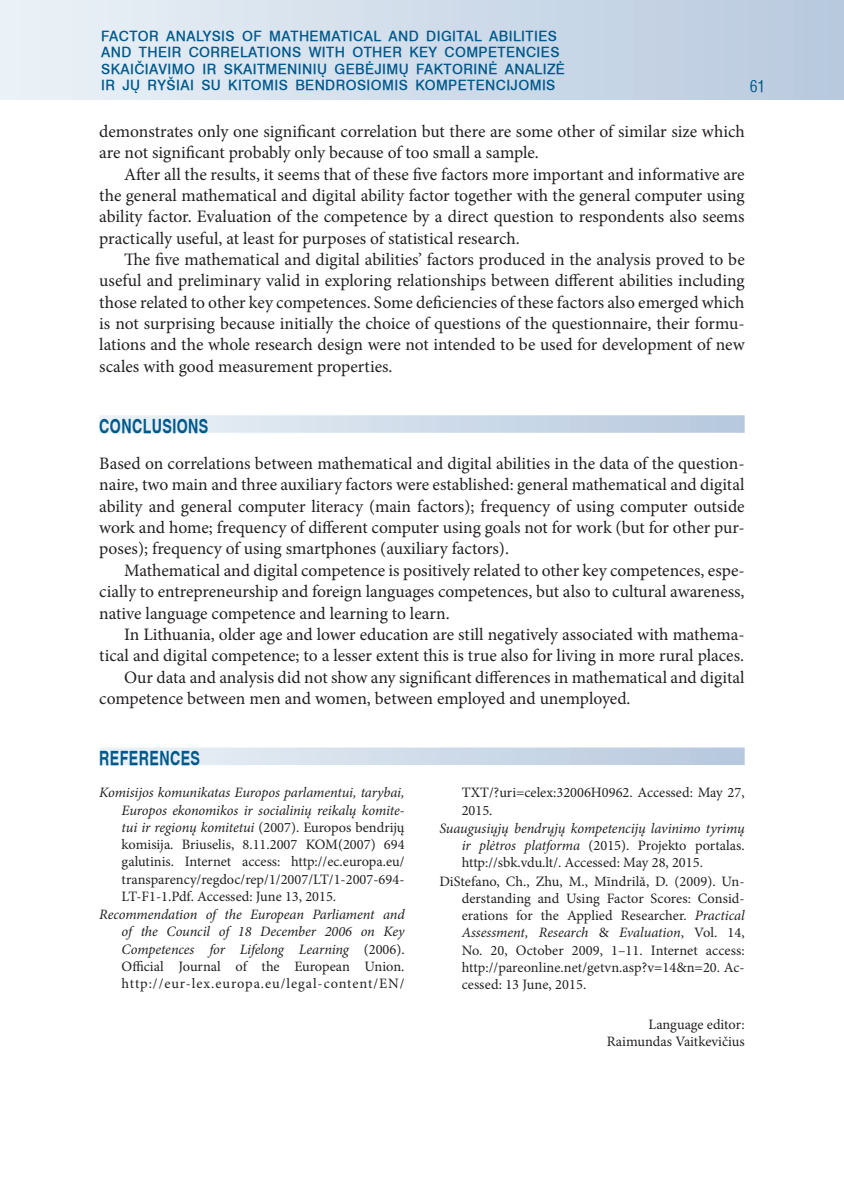
<style>
.page{position:relative;width:844px;height:1191px;background:#fff}
.page>*{position:absolute;margin:0;border:0;box-sizing:border-box;transform-origin:0 0}
.t1{font:700 condensed 19.25px "Helvetica LT";letter-spacing:.025em;color:#00598b;scale:.9 1}
.t2{font:17.5px/21.3px "Minion Pro";color:#231f20;text-align:justify}
.t3{font:condensed 15.75px "Helvetica LT";color:#00598b}
.t4{font:14.35px/17.2px "Minion Pro";color:#231f20;text-align:justify}
.t5{font:italic 14.35px/17.2px "Minion Pro";letter-spacing:-.005em;color:#231f20;text-align:justify}
.t6{font:500 14px/16.1px "Helvetica LT";letter-spacing:.03em;color:#00598b}
.s1{font-style:italic}
.s2{font-style:normal}
</style>
<div class="page">
<div style="left:0;top:0;width:843px;height:100px;background:linear-gradient(to right,#ebf2f7,#b8c9de)"></div>
<hr style="left:0;top:0;width:1px;height:100px;background:#ebf2f7">
<div style="left:99px;top:415px;width:645px;height:18px;background:linear-gradient(to right,#ebf2f7,#b6c8dd)"></div>
<div style="left:99px;top:747px;width:645px;height:18px;background:linear-gradient(to right,#ebf2f7,#b6c8dd)"></div>
<p class="t6" style="left:101px;top:28px;width:465px">FACTOR ANALYSIS OF MATHEMATICAL AND DIGITAL ABILITIES AND THEIR CORRELATIONS WITH OTHER KEY COMPETENCIES SKAIČIAVIMO IR SKAITMENINIŲ GEBĖJIMŲ FAKTORINĖ ANALIZĖ IR JŲ RYŠIAI SU KITOMIS BEN</p>
<p class="t6" style="left:325px;top:76px;width:50px">DROSIOMI</p>
<p class="t6" style="left:399px;top:76px;width:157px">S KOMPETENCIJOMIS</p>
<p class="t2" style="left:99px;top:121px;width:646px">demonstrates only one significant correlation but there are some other of similar size which are not significant probably only because of too small a sample.</p>
<p class="t2" style="left:99px;top:163px;width:646px;text-indent:25px">After all the results, it seems that of these five factors more important and informative are the general mathematical and digital ability factor together with the general computer using ability factor. Evaluation of the competence by a direct question to respondents also seems practically useful, at least for purposes of statistical research.</p>
<p class="t2" style="left:99px;top:249px;width:646px;text-indent:25px">The five mathematical and digital abilities’ factors produced in the analysis proved to be useful and preliminary valid in exploring relationships between different abilities including those related to other key competences. Some deficiencies of these factors also emerged which is not surprising because initially the choice of questions of the questionnaire, their formu&shy;lations and the whole research design were not intended to be used for development of new scales with good measurement properties.</p>
<p class="t3" style="left:749px;top:76px;width:17px">61</p>
<p class="t1" style="left:99px;top:413px;width:123px">CONCLUSIONS</p>
<p class="t2" style="left:99px;top:453px;width:646px">Based on correlations between mathematical and digital abilities in the data of the question&shy;naire, two main and three auxiliary factors were established: general mathematical and digital ability and general computer literacy (main factors); frequency of using computer outside work and home; frequency of different computer using goals not for work (but for other pur&shy;poses); frequency of using smartphones (auxiliary factors).</p>
<p class="t2" style="left:99px;top:559px;width:646px;text-indent:25px">Mathematical and digital competence is positively related to other key competences, espe&shy;cially to entrepreneurship and foreign languages competences, but also to cultural awareness, native language competence and learning to learn.</p>
<p class="t2" style="left:124px;top:623px;width:622px">In Lithuania, older age and lower education are still negatively associated with mathema-</p>
<p class="t2" style="left:99px;top:645px;width:646px">tical and digital competence; to a lesser extent this is true also for living in more rural places.</p>
<p class="t2" style="left:124px;top:666px;width:622px">Our data and analysis did not show any significant differences in mathematical and digital</p>
<p class="t2" style="left:99px;top:688px;width:532px">competence between men and women, between employed and unemployed.</p>
<p class="t1" style="left:99px;top:745px;width:113px">REFERENCES</p>
<p class="t4" style="left:122px;top:784px;width:284px;text-indent:-22px"><span class="s1">Komisijos komunikatas Europos parlamentui, tarybai, Europos ekonomikos ir socialinių reikalų komite&shy;tui ir regionų komitetui</span> (2007). Europos bendrijų komisija. Briuselis, 8.11.2007 KOM(2007) 694 galutinis. Internet access: http://ec.europa.eu/ transparency/regdoc/rep/1/2007/LT/1-2007-694- LT-F1-1.Pdf. Accessed: June 13, 2015.</p>
<p class="t5" style="left:122px;top:906px;width:284px;text-indent:-22px">Recommendation of the European Parliament and of the Council of 18 December 2006 on Key Competences for Lifelong Learning <span class="s2">(2006).<br>Official Journal of the European Union. http://eur-lex.europa.eu/legal-content/EN/</span></p>
<p class="t4" style="left:461px;top:784px;width:284px">TXT/?uri=celex:32006H0962. Accessed: May 27,<br>2015.</p>
<p class="t5" style="left:439px;top:819px;width:307px">Suaugusiųjų bendrųjų kompetencijų lavinimo tyrimų</p>
<p class="t4" style="left:461px;top:837px;width:284px"><span class="s1">ir plėtros platforma</span> (2015). Projekto portalas.</p>
<p class="t4" style="left:461px;top:854px;width:243px">http://sbk.vdu.lt/. Accessed: May 28, 2015.</p>
<p class="t4" style="left:439px;top:872px;width:307px">DiStefano, Ch., Zhu, M., Mīndrilă, D. (2009). Un-</p>
<p class="t4" style="left:461px;top:889px;width:284px">derstanding and Using Factor Scores: Consid-</p>
<p class="t4" style="left:461px;top:907px;width:284px">erations for the Applied Researcher. <span class="s1">Practical</span></p>
<p class="t5" style="left:461px;top:924px;width:284px">Assessment, Research <span class="s2">&amp;</span> Evaluation<span class="s2">, Vol. 14,</span></p>
<p class="t4" style="left:461px;top:941px;width:284px">No. 20, October 2009, 1–11. Internet access:</p>
<p class="t4" style="left:461px;top:958px;width:284px">http://pareonline.net/getvn.asp?v=14&amp;n=20. Ac-</p>
<p class="t4" style="left:461px;top:976px;width:126px">cessed: 13 June, 2015.</p>
<p class="t4" style="left:606px;top:1015px;width:139px;text-align:right">Language editor:<br>Raimundas Vaitkevičius</p>
</div>
